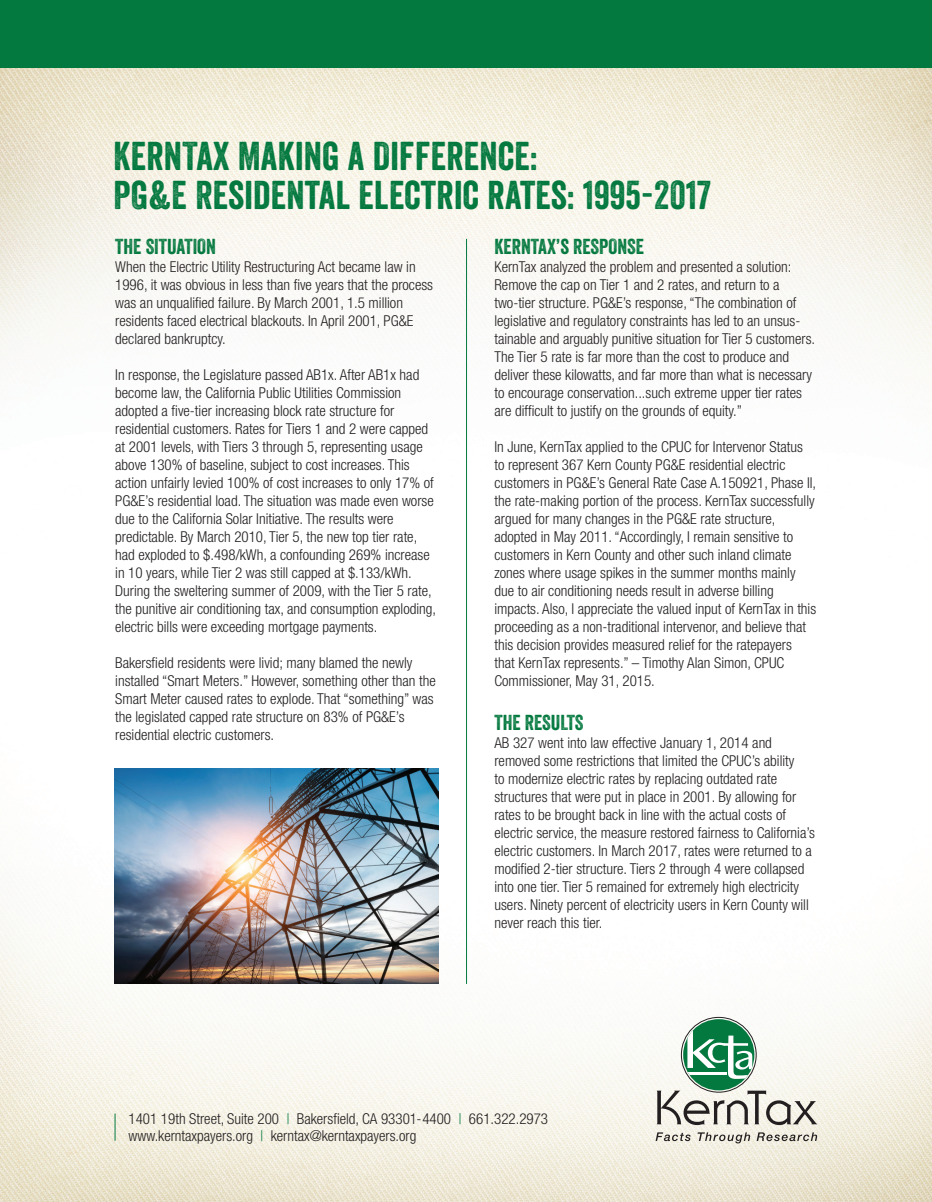
<style>
.page{position:relative;width:932px;height:1202px;background:#fff}
.page>*{position:absolute;margin:0;border:0;box-sizing:border-box;transform-origin:0 0}
.t1{font:39px/39px "Veneer";letter-spacing:.01em;color:#04793f}
.t2{font:21px "Veneer";color:#04793f}
.t3{font:300 condensed 15px/18px "Helvetica Neue LT Std";color:#231f20}
.s1{color:#04793f}
</style>
<div class="page">
<img style="left:0;top:67px;width:932px;height:1135px">
<div style="left:0;top:0;width:932px;height:67px;background:#04793f"></div>
<hr style="left:466px;top:239px;width:1px;height:745px;background:#04793f">
<svg style="left:656px;top:1090px;width:161px;height:35px"></svg>
<div style="left:683px;top:1019px;width:71px;height:71px;background:#04793f;border-radius:50%"></div>
<div style="left:681px;top:1017px;width:75px;height:75px;border:1px solid #231f20;border-radius:50%"></div>
<svg style="left:655px;top:1132px;width:35px;height:9px"></svg>
<svg style="left:697px;top:1132px;width:53px;height:11px"></svg>
<svg style="left:756px;top:1132px;width:61px;height:9px"></svg>
<hr style="left:686px;top:1072px;width:40px;height:2px;background:#fff">
<svg style="left:687px;top:1025px;width:66px;height:53px"></svg>
<svg style="left:115px;top:1113px;width:1px;height:27px"></svg>
<img style="left:115px;top:769px;width:323px;height:215px">
<h1 class="t1" style="left:113px;top:136px;width:599px">KERNTAX MAKING A DIFFERENCE:<br>PG&amp;E RESIDENTAL ELECTRIC RATES: 1995-2017</h1>
<h2 class="t2" style="left:115px;top:234px;width:102px">THE SITUATION</h2>
<p class="t3" style="left:115px;top:258px;width:319px">When the Electric Utility Restructuring Act became law in 1996, it was obvious in less than five years that the process was an unqualified failure. By March 2001, 1.5 million residents faced electrical blackouts. In April 2001, PG&amp;E declared bankruptcy.</p>
<p class="t3" style="left:115px;top:366px;width:322px">In response, the Legislature passed AB1x. After AB1x had become law, the California Public Utilities Commission adopted a five-tier increasing block rate structure for residential customers. Rates for Tiers 1 and 2 were capped at 2001 levels, with Tiers 3 through 5, representing usage above 130% of baseline, subject to cost increases. This action unfairly levied 100% of cost increases to only 17% of PG&amp;E’s residential load. The situation was made even worse due to the California Solar Initiative. The results were predictable. By March 2010, Tier 5, the new top tier rate, had exploded to $.498/kWh, a confounding 269% increase in 10 years, while Tier 2 was still capped at $.133/kWh.<br>During the sweltering summer of 2009, with the Tier 5 rate, the punitive air conditioning tax, and consumption exploding, electric bills were exceeding mortgage payments.</p>
<p class="t3" style="left:115px;top:654px;width:322px">Bakersfield residents were livid; many blamed the newly installed “Smart Meters.” However, something other than the Smart Meter caused rates to explode. That “something” was the legislated capped rate structure on 83% of PG&amp;E’s residential electric customers.</p>
<h2 class="t2" style="left:494px;top:234px;width:151px">KERNTAX’S RESPONSE</h2>
<p class="t3" style="left:494px;top:258px;width:322px">KernTax analyzed the problem and presented a solution:<br>Remove the cap on Tier 1 and 2 rates, and return to a two-tier structure. PG&amp;E’s response, “The combination of legislative and regulatory constraints has led to an unsus&shy;tainable and arguably punitive situation for Tier 5 customers.<br>The Tier 5 rate is far more than the cost to produce and deliver these kilowatts, and far more than what is necessary to encourage conservation...such extreme upper tier rates are difficult to justify on the grounds of equity.”</p>
<p class="t3" style="left:494px;top:438px;width:323px">In June, KernTax applied to the CPUC for Intervenor Status to represent 367 Kern County PG&amp;E residential electric customers in PG&amp;E’s General Rate Case A.150921, Phase II, the rate-making portion of the process. KernTax successfully argued for many changes in the PG&amp;E rate structure, adopted in May 2011. “Accordingly, I remain sensitive to customers in Kern County and other such inland climate zones where usage spikes in the summer months mainly due to air conditioning needs result in adverse billing impacts. Also, I appreciate the valued input of KernTax in this proceeding as a non-traditional intervenor, and believe that this decision provides measured relief for the ratepayers<br>that KernTax represents.” – Timothy Alan Simon, CPUC Commissioner, May 31, 2015.</p>
<h2 class="t2" style="left:494px;top:709px;width:91px">THE RESULTS</h2>
<p class="t3" style="left:494px;top:733px;width:322px">AB 327 went into law effective January 1, 2014 and removed some restrictions that limited the CPUC’s ability<br>to modernize electric rates by replacing outdated rate structures that were put in place in 2001. By allowing for rates to be brought back in line with the actual costs of electric service, the measure restored fairness to California’s electric customers. In March 2017, rates were returned to a modified 2-tier structure. Tiers 2 through 4 were collapsed into one tier. Tier 5 remained for extremely high electricity users. Ninety percent of electricity users in Kern County will never reach this tier.</p>
<p class="t3" style="left:129px;top:1110px;width:421px;line-height:16.5px">1401 19th Street, Suite 200 <span class="s1">|</span> Bakersfield, CA 93301-4400 <span class="s1">|</span> 661.322.2973 www.kerntaxpayers.org <span class="s1">|</span> kerntax@kerntaxpayers.org</p>
</div>
